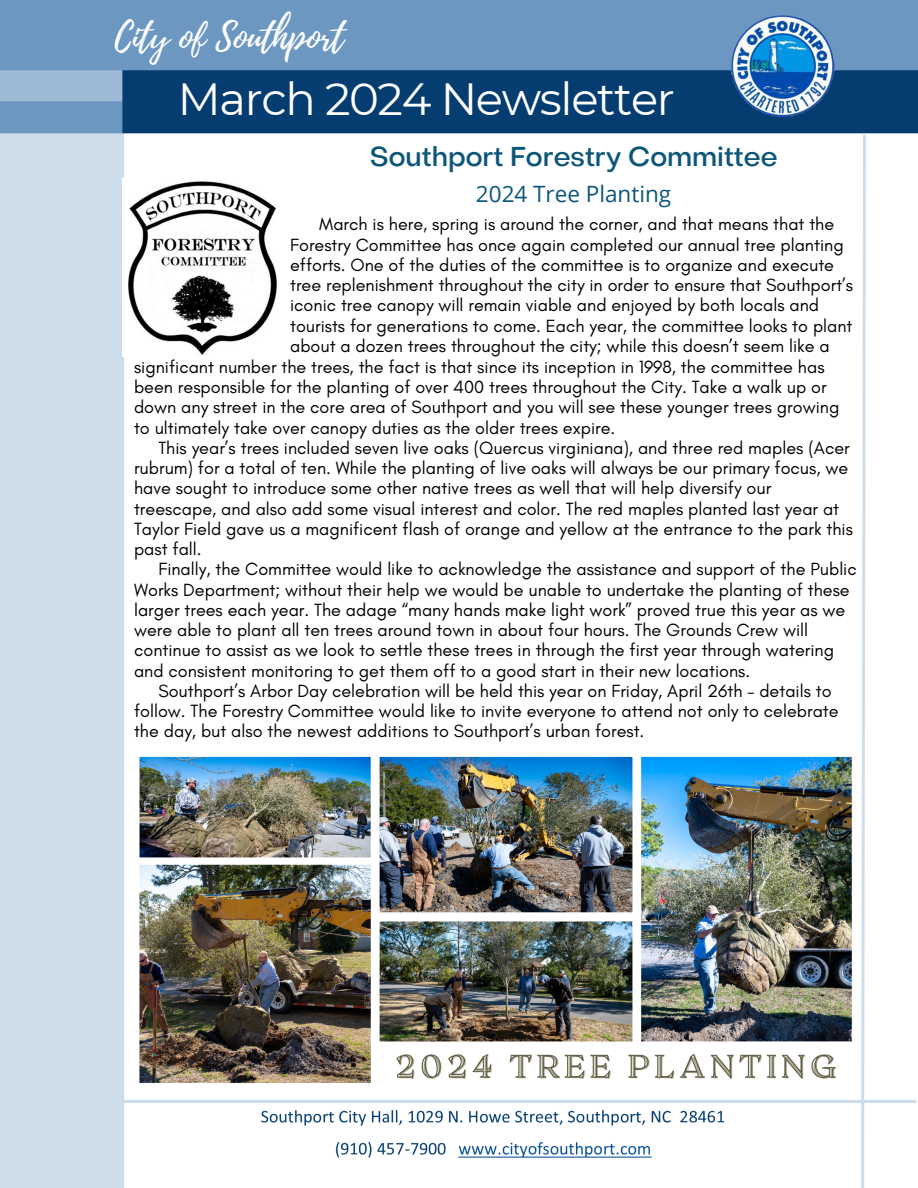
<style>
.page{position:relative;width:918px;height:1188px;background:#fff}
.page>*{position:absolute;margin:0;border:0;box-sizing:border-box;transform-origin:0 0}
.t1{font:45px "Montserrat";letter-spacing:-.03em;color:#fff}
.t2{font:36px "Playlist Script";color:#fff}
.t3{font:500 27px "Object Sans";color:#0c5678}
.t4{font:22.5px "Open Sans";color:#0c5678}
.t5{font:18px/20.2px "Glacial Indifference";color:#000}
</style>
<div class="page">
<img style="left:0;top:0;width:918px;height:1188px">
<img style="left:123px;top:179px;width:160px;height:177px">
<img style="left:134px;top:747px;width:723px;height:349px">
<p class="t2" style="left:115px;top:11px;width:231px">City of Southport</p>
<p class="t1" style="left:178px;top:72px;width:498px">March 2024 Newsletter</p>
<p class="t3" style="left:370px;top:146px;width:409px">Southport Forestry Committee</p>
<p class="t4" style="left:476px;top:178px;width:197px">2024 Tree Planting</p>
<h1 class="t5" style="left:290px;top:214px;width:565px;text-indent:29px">March is here, spring is around the corner, and that means that the Forestry Committee has once again completed our annual tree planting efforts. One of the duties of the committee is to organize and execute tree replenishment throughout the city in order to ensure that Southport’s iconic tree canopy will remain viable and enjoyed by both locals and tourists for generations to come. Each year, the committee looks to plant about a dozen trees throughout the city; while this doesn’t seem like a</h1>
<p class="t5" style="left:134px;top:356px;width:707px">significant number the trees, the fact is that since its inception in 1998, the committee has been responsible for the planting of over 400 trees throughout the City. Take a walk up or down any street in the core area of Southport and you will see these younger trees growing to ultimately take over canopy duties as the older trees expire.</p>
<h3 class="t5" style="left:134px;top:437px;width:720px;text-indent:24px">This year’s trees included seven live oaks (Quercus virginiana), and three red maples (Acer rubrum) for a total of ten. While the planting of live oaks will always be our primary focus, we have sought to introduce some other native trees as well that will help diversify our treescape, and also add some visual interest and color. The red maples planted last year at Taylor Field gave us a magnificent flash of orange and yellow at the entrance to the park this past fall.</h3>
<p class="t5" style="left:134px;top:559px;width:724px;text-indent:24px">Finally, the Committee would like to acknowledge the assistance and support of the Public Works Department; without their help we would be unable to undertake the planting of these larger trees each year. The adage “many hands make light work” proved true this year as we were able to plant all ten trees around town in about four hours. The Grounds Crew will continue to assist as we look to settle these trees in through the first year through watering and consistent monitoring to get them off to a good start in their new locations.</p>
<p class="t5" style="left:134px;top:680px;width:706px;text-indent:24px">Southport’s Arbor Day celebration will be held this year on Friday, April 26th – details to follow. The Forestry Committee would like to invite everyone to attend not only to celebrate the day, but also the newest additions to Southport’s urban forest.</p>
</div>
